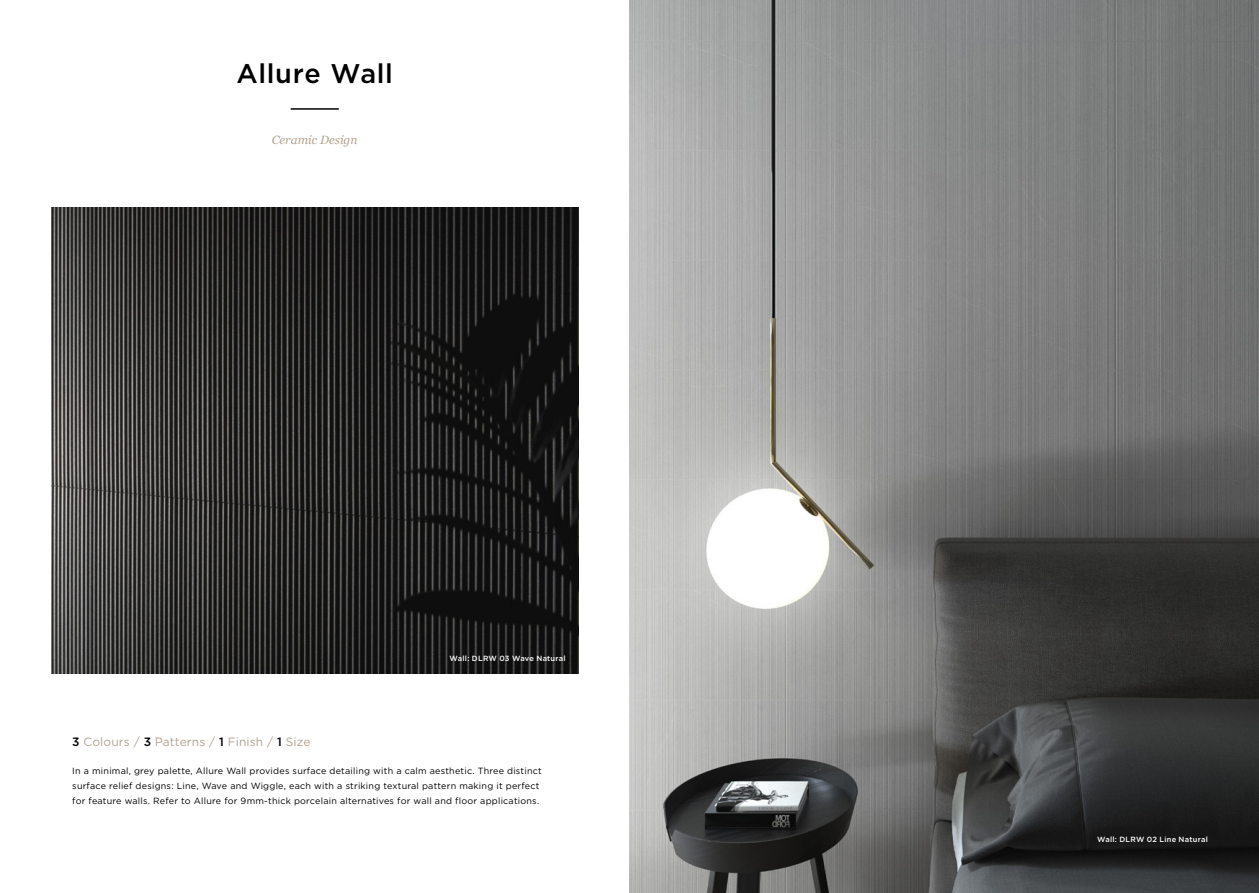
<style>
.page{position:relative;width:1259px;height:893px;background:#fff}
.page>*{position:absolute;margin:0;border:0;box-sizing:border-box;transform-origin:0 0}
.t1{font:500 27px "Gotham";letter-spacing:.025em;color:#000}
.t2{font:12px "Gotham";letter-spacing:.01em;color:#b2a391}
.hero_PF_serif_title{font:italic 12px "Georgia";color:#b2a391}
.hero_PF_serif_title-2{font:9px/15px "Gotham";letter-spacing:.025em;color:#000}
.t3{font:500 7.5px "Gotham";letter-spacing:.03em;color:#fff}
.s1{font-weight:500;color:#000}
</style>
<div class="page">
<hr style="left:291px;top:108px;width:48px;height:2px;background:#000">
<img style="left:629px;top:0;width:630px;height:893px">
<img style="left:51px;top:207px;width:527px;height:467px">
<p class="t1" style="left:236px;top:55px;width:158px">Allure Wall</p>
<p class="hero_PF_serif_title" style="left:272px;top:132px;width:87px">Ceramic Design</p>
<p class="t3" style="left:449px;top:654px;width:118px">Wall: DLRW 03 Wave Natural</p>
<p class="t2" style="left:72px;top:734px;width:240px"><span class="s1">3</span> Colours / <span class="s1">3</span> Patterns / <span class="s1">1</span> Finish / <span class="s1">1</span> Size</p>
<p class="hero_PF_serif_title-2" style="left:72px;top:763px;width:471px">In a minimal, grey palette, Allure Wall provides surface detailing with a calm aesthetic. Three distinct surface relief designs: Line, Wave and Wiggle, each with a striking textural pattern making it perfect for feature walls. Refer to Allure for 9mm-thick porcelain alternatives for wall and floor applications.</p>
<p class="t3" style="left:1097px;top:834px;width:112px">Wall: DLRW 02 Line Natural</p>
</div>
